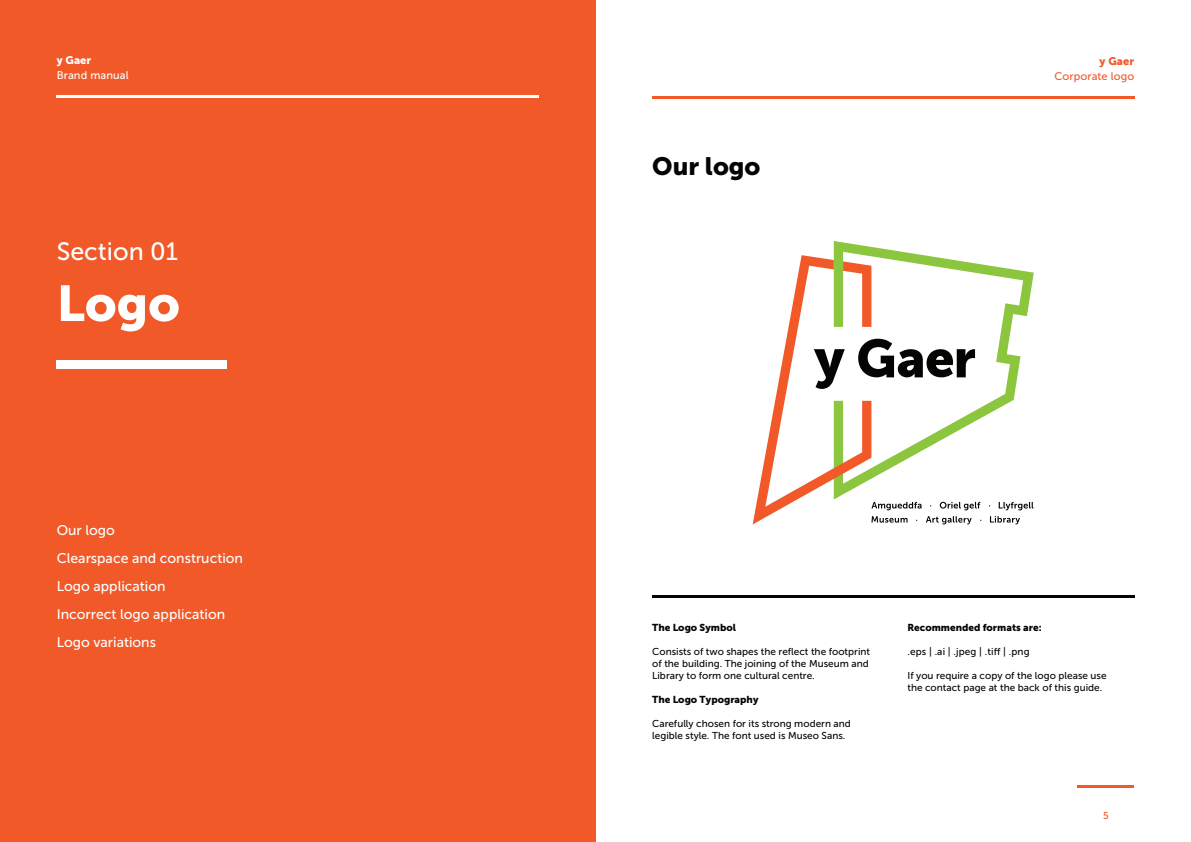
<style>
.page{position:relative;width:1191px;height:842px;background:#fff}
.page>*{position:absolute;margin:0;border:0;box-sizing:border-box;transform-origin:0 0}
.t1{font:50px "Museo Sans 900";color:#fff}
.t2{font:25px "Museo Sans 500";color:#fff}
.t3{font:25px "Museo Sans 900";color:#040503}
.t4{font:14px "Museo Sans 500";color:#fff}
.t5{font:11px "Museo Sans 500";letter-spacing:.01em;color:#f15929}
.t6{font:11px "Museo Sans 500";letter-spacing:.01em;color:#fff}
.t7{font:11px "Museo Sans 900";color:#fff}
.t8{font:11px "Museo Sans 900";color:#f15929}
.t9{font:10px/12px "Museo Sans 500";color:#040503}
.t10{font:10px "Museo Sans 900";color:#040503}
.t11{font:10px "Museo Sans 500";color:#f15929}
</style>
<div class="page">
<hr style="left:1077px;top:785px;width:57px;height:3px;background:#f15929">
<div style="left:0;top:0;width:595px;height:842px;background:#f15929"></div>
<div style="left:57px;top:360px;width:170px;height:9px;background:#fff"></div>
<hr style="left:57px;top:95px;width:482px;height:3px;background:#fff">
<hr style="left:652px;top:96px;width:482px;height:3px;background:#f15929">
<hr style="left:652px;top:595px;width:482px;height:3px;background:#040503">
<svg style="left:990px;top:516px;width:30px;height:8px"></svg>
<svg style="left:833px;top:241px;width:200px;height:177px"></svg>
<svg style="left:998px;top:502px;width:35px;height:8px"></svg>
<svg style="left:752px;top:255px;width:229px;height:269px"></svg>
<p class="t7" style="left:57px;top:53px;width:36px">y Gaer</p>
<p class="t6" style="left:57px;top:69px;width:73px">Brand manual</p>
<p class="t2" style="left:57px;top:237px;width:123px">Section 01</p>
<p class="t1" style="left:57px;top:275px;width:125px">Logo</p>
<p class="t4" style="left:57px;top:522px;width:60px">Our logo</p>
<p class="t4" style="left:57px;top:550px;width:188px">Clearspace and construction</p>
<p class="t4" style="left:57px;top:578px;width:110px">Logo application</p>
<p class="t4" style="left:57px;top:606px;width:170px">Incorrect logo application</p>
<p class="t4" style="left:57px;top:634px;width:101px">Logo variations</p>
<p class="t3" style="left:652px;top:152px;width:110px">Our logo</p>
<p class="t8" style="left:1099px;top:55px;width:36px">y Gaer</p>
<p class="t5" style="left:1054px;top:70px;width:81px">Corporate logo</p>
<p class="t10" style="left:652px;top:622px;width:85px">The Logo Symbol</p>
<p class="t9" style="left:652px;top:646px;width:219px">Consists of two shapes the reflect the footprint of the building. The joining of the Museum and<br>Library to form one cultural centre.</p>
<p class="t10" style="left:652px;top:694px;width:108px">The Logo Typography</p>
<p class="t9" style="left:652px;top:718px;width:200px">Carefully chosen for its strong modern and legible style. The font used is Museo Sans.</p>
<p class="t10" style="left:907px;top:622px;width:136px">Recommended formats are:</p>
<p class="t9" style="left:907px;top:646px;width:124px">.eps | .ai | .jpeg | .tiff | .png</p>
<p class="t9" style="left:907px;top:670px;width:201px">If you require a copy of the logo please use the contact page at the back of this guide.</p>
<p class="t11" style="left:1103px;top:810px;width:7px">5</p>
</div>
